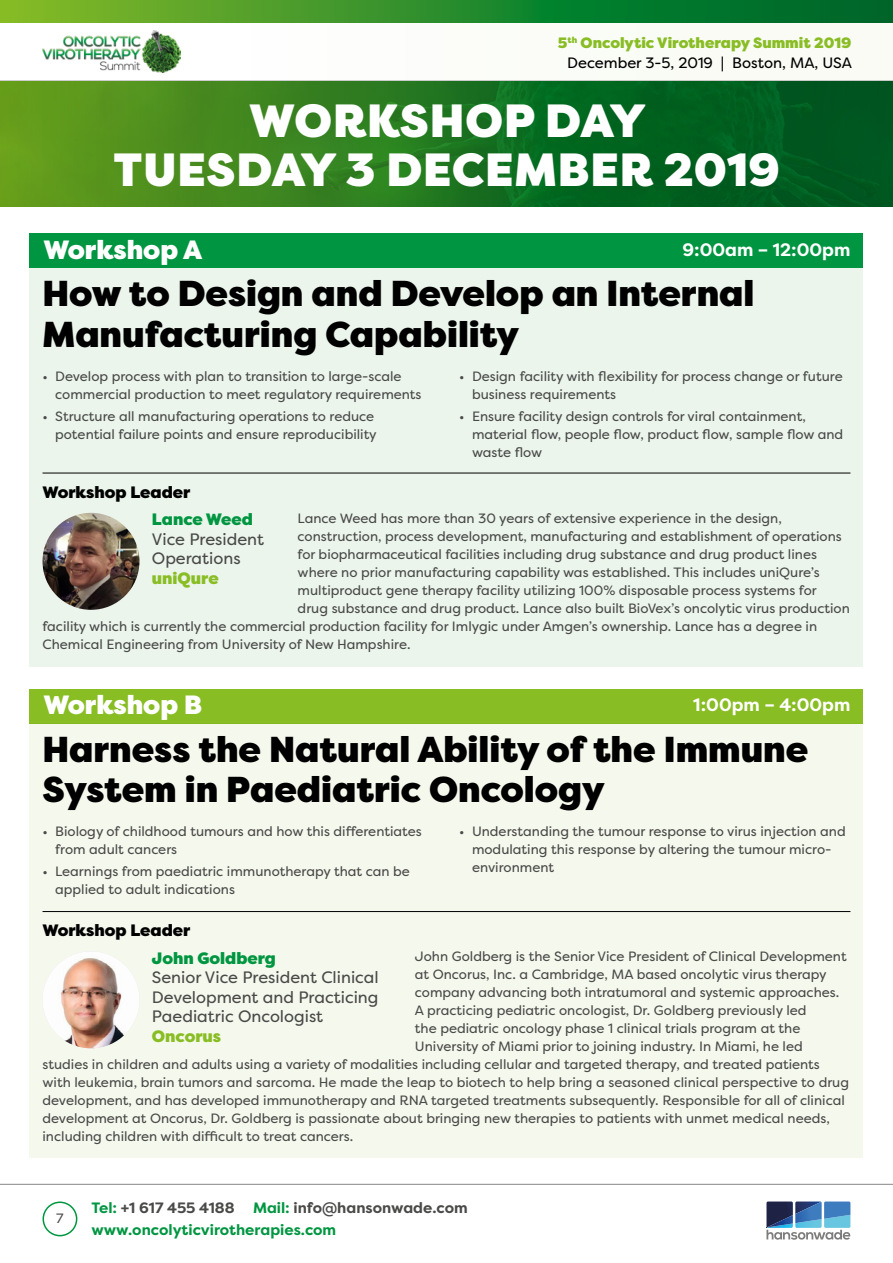
<style>
.page{position:relative;width:893px;height:1263px;background:#fff}
.page>*{position:absolute;margin:0;border:0;box-sizing:border-box;transform-origin:0 0}
.t1{font:900 46.5px/49.5px "Filson Pro";letter-spacing:.02em;color:#fff;text-align:center}
.t2{font:900 36px/40.5px "Filson Pro";color:#000}
.t3{font:900 26.4px "Filson Pro";color:#fff}
.t4{font:700 18px "Filson Pro";color:#fff}
.t5{font:16.5px/19.5px "Filson Pro";color:#4a4a49;text-align:justify}
.t6{font:900 16.5px "Filson Pro";color:#000}
.t7{font:900 16.5px "Filson Pro";color:#009641}
.t8{font:900 16.5px "Filson Pro";color:#89bd24}
.t9{font:700 15px/22.2px "Filson Pro";color:#009641}
.t10{font:900 15px/19.5px "Filson Pro";color:#89bd24;text-align:right}
.t11{font:13.5px/18px "Filson Pro";color:#4a4a49}
.s1{font-weight:400;color:#000}
.s2{color:#4a4a49}
</style>
<div class="page">
<div style="left:0;top:3px;width:893px;height:78px;background:#fbfdf8"></div>
<svg style="left:0;top:0;width:893px;height:22px;background:#2f8d2b"></svg>
<hr style="left:0;top:1184px;width:893px;height:1px;background:#878787">
<div style="left:43px;top:1201px;width:34px;height:35px;border:2px solid #009641;border-radius:50%"></div>
<img style="left:43px;top:30px;width:137px;height:43px">
<img style="left:766px;top:1201px;width:27px;height:14px">
<img style="left:796px;top:1201px;width:25px;height:1px">
<svg style="left:766px;top:1215px;width:84px;height:25px"></svg>
<img style="left:767px;top:1215px;width:26px;height:12px">
<img style="left:795px;top:1202px;width:27px;height:21px">
<img style="left:824px;top:1201px;width:26px;height:18px">
<div style="left:30px;top:268px;width:833px;height:399px;background:#ebf5ec"></div>
<div style="left:30px;top:724px;width:833px;height:433px;background:#f5f9ed"></div>
<hr style="left:43px;top:473px;width:807px;height:1px;background:#000">
<hr style="left:43px;top:911px;width:807px;height:1px;background:#000">
<div style="left:30px;top:233px;width:833px;height:35px;background:#009641"></div>
<div style="left:30px;top:689px;width:833px;height:35px;background:#89bd24"></div>
<img style="left:0;top:81px;width:893px;height:126px">
<img style="left:43px;top:951px;width:96px;height:97px;border-radius:48px">
<img style="left:43px;top:513px;width:96px;height:97px;border-radius:48px">
<p class="t10" style="left:558px;top:34px;width:296px">5<sup>th</sup> Oncolytic Virotherapy Summit 2019<br><span class="s1">December 3-5, 2019 | Boston, MA, USA</span></p>
<h1 class="t1" style="left:114px;top:97px;width:668px">WORKSHOP DAY<br>TUESDAY 3 DECEMBER 2019</h1>
<h3 class="t3" style="left:43px;top:233px;width:160px">Workshop A</h3>
<h3 class="t4" style="left:682px;top:238px;width:170px">9:00am – 12:00pm</h3>
<h2 class="t2" style="left:43px;top:274px;width:713px">How to Design and Develop an Internal<br>Manufacturing Capability</h2>
<p class="t11" style="left:55px;top:367px;width:368px;text-indent:-13px">• Develop process with plan to transition to large-scale commercial production to meet regulatory requirements</p>
<p class="t11" style="left:43px;top:407px;width:336px;text-align:right">• Structure all manufacturing operations to reduce potential failure points and ensure reproducibility</p>
<p class="t6" style="left:43px;top:482px;width:149px">Workshop Leader</p>
<p class="t11" style="left:472px;top:367px;width:372px;text-indent:-13px">• Design facility with flexibility for process change or future business requirements</p>
<p class="t11" style="left:472px;top:407px;width:373px;text-indent:-13px">• Ensure facility design controls for viral containment, material flow, people flow, product flow, sample flow and waste flow</p>
<p class="t11" style="left:298px;top:509px;width:486px">Lance Weed has more than 30 years of extensive experience in the design,</p>
<p class="t11" style="left:298px;top:527px;width:546px">construction, process development, manufacturing and establishment of operations</p>
<p class="t11" style="left:298px;top:545px;width:521px">for biopharmaceutical facilities including drug substance and drug product lines</p>
<p class="t11" style="left:298px;top:563px;width:524px">where no prior manufacturing capability was established. This includes uniQure’s</p>
<p class="t11" style="left:298px;top:581px;width:521px">multiproduct gene therapy facility utilizing 100% disposable process systems for</p>
<p class="t11" style="left:298px;top:599px;width:554px">drug substance and drug product. Lance also built BioVex’s oncolytic virus production</p>
<p class="t11" style="left:43px;top:617px;width:776px">facility which is currently the commercial production facility for Imlygic under Amgen’s ownership. Lance has a degree in</p>
<p class="t11" style="left:43px;top:635px;width:370px">Chemical Engineering from University of New Hampshire.</p>
<p class="t7" style="left:152px;top:509px;width:102px">Lance Weed</p>
<p class="t5" style="left:152px;top:529px;width:114px">Vice President<br>Operations</p>
<p class="t8" style="left:152px;top:568px;width:68px">uniQure</p>
<h3 class="t3" style="left:43px;top:688px;width:160px">Workshop B</h3>
<h3 class="t4" style="left:693px;top:693px;width:159px">1:00pm – 4:00pm</h3>
<h2 class="t2" style="left:43px;top:730px;width:767px">Harness the Natural Ability of the Immune<br>System in Paediatric Oncology</h2>
<p class="t11" style="left:55px;top:822px;width:368px;text-indent:-13px">• Biology of childhood tumours and how this differentiates from adult cancers</p>
<p class="t11" style="left:55px;top:862px;width:356px;text-indent:-13px">• Learnings from paediatric immunotherapy that can be applied to adult indications</p>
<p class="t11" style="left:472px;top:822px;width:375px;text-indent:-13px">• Understanding the tumour response to virus injection and modulating this response by altering the tumour micro&shy;environment</p>
<p class="t6" style="left:43px;top:920px;width:149px">Workshop Leader</p>
<p class="t7" style="left:152px;top:948px;width:126px">John Goldberg</p>
<p class="t5" style="left:152px;top:967px;width:228px">Senior Vice President Clinical Development and Practicing Paediatric Oncologist</p>
<p class="t8" style="left:152px;top:1026px;width:71px">Oncorus</p>
<p class="t11" style="left:415px;top:947px;width:433px">John Goldberg is the Senior Vice President of Clinical Development</p>
<p class="t11" style="left:415px;top:965px;width:413px">at Oncorus, Inc. a Cambridge, MA based oncolytic virus therapy</p>
<p class="t11" style="left:415px;top:983px;width:426px">company advancing both intratumoral and systemic approaches.</p>
<p class="t11" style="left:415px;top:1001px;width:393px">A practicing pediatric oncologist, Dr. Goldberg previously led</p>
<p class="t11" style="left:415px;top:1019px;width:387px">the pediatric oncology phase 1 clinical trials program at the</p>
<p class="t11" style="left:415px;top:1037px;width:389px">University of Miami prior to joining industry. In Miami, he led</p>
<p class="t11" style="left:43px;top:1055px;width:779px">studies in children and adults using a variety of modalities including cellular and targeted therapy, and treated patients</p>
<p class="t11" style="left:43px;top:1073px;width:808px">with leukemia, brain tumors and sarcoma. He made the leap to biotech to help bring a seasoned clinical perspective to drug</p>
<p class="t11" style="left:43px;top:1091px;width:804px">development, and has developed immunotherapy and RNA targeted treatments subsequently. Responsible for all of clinical</p>
<p class="t11" style="left:43px;top:1109px;width:789px">development at Oncorus, Dr. Goldberg is passionate about bringing new therapies to patients with unmet medical needs,</p>
<p class="t11" style="left:43px;top:1127px;width:312px">including children with difficult to treat cancers.</p>
<p class="t11" style="left:56px;top:1209px;width:9px">7</p>
<p class="t9" style="left:91px;top:1197px;width:378px">Tel: <span class="s2">+1 617 455 4188</span> Mail: <span class="s2">info@hansonwade.com </span>www.oncolyticvirotherapies.com</p>
</div>
